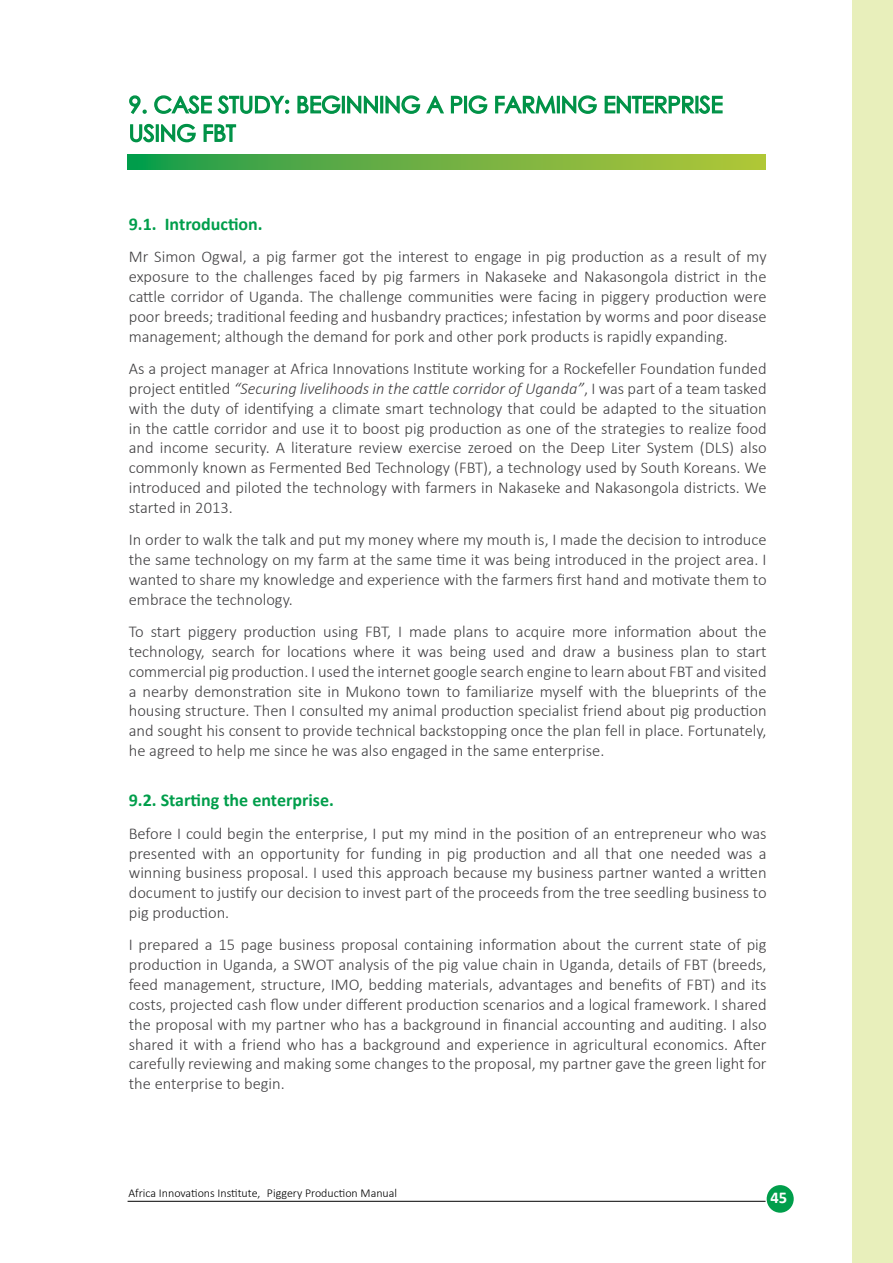
<style>
.page{position:relative;width:893px;height:1263px;background:#fff}
.page>*{position:absolute;margin:0;border:0;box-sizing:border-box;transform-origin:0 0}
.t1{font:22.5px/28.5px "Century Gothic";color:#009247}
.t2{font:700 18px "Calibri";color:#009e4b}
.t3{font:300 16.5px/19.8px "Calibri";color:#414042;text-align:justify}
.t4{font:700 16.5px "Calibri";color:#fff}
.t5{font:300 12px "Calibri";color:#000}
.s1{font-style:italic}
</style>
<div class="page">
<div style="left:852px;top:0;width:41px;height:1263px;background:#e8efbb"></div>
<hr style="left:128px;top:1201px;width:638px;height:1px;background:#000">
<div style="left:767px;top:1185px;width:27px;height:28px;background:#009e4b;border-radius:50%"></div>
<svg style="left:297px;top:95px;width:81px;height:19px"></svg>
<div style="left:380px;top:96px;width:3px;height:17px;border:2px solid #009247"></div>
<svg style="left:385px;top:95px;width:103px;height:19px"></svg>
<svg style="left:495px;top:95px;width:102px;height:19px"></svg>
<svg style="left:604px;top:95px;width:119px;height:19px"></svg>
<svg style="left:129px;top:95px;width:161px;height:48px"></svg>
<svg style="left:128px;top:154px;width:637px;height:16px;background:#6bb042"></svg>
<h1 class="t1" style="left:129px;top:90px;width:595px">9. CASE STUDY: BEGINNING A PIG FARMING ENTERPRISE<br>USING FBT</h1>
<p class="t2" style="left:129px;top:212px;width:135px">9.1. Introduction.</p>
<p class="t3" style="left:129px;top:247px;width:639px">Mr Simon Ogwal, a pig farmer got the interest to engage in pig production as a result of my exposure to the challenges faced by pig farmers in Nakaseke and Nakasongola district in the cattle corridor of Uganda. The challenge communities were facing in piggery production were poor breeds; traditional feeding and husbandry practices; infestation by worms and poor disease management; although the demand for pork and other pork products is rapidly expanding.</p>
<p class="t3" style="left:129px;top:359px;width:639px">As a project manager at Africa Innovations Institute working for a Rockefeller Foundation funded project entitled <span class="s1">“Securing livelihoods in the cattle corridor of Uganda”</span>, I was part of a team tasked with the duty of identifying a climate smart technology that could be adapted to the situation in the cattle corridor and use it to boost pig production as one of the strategies to realize food and income security. A literature review exercise zeroed on the Deep Liter System (DLS) also commonly known as Fermented Bed Technology (FBT), a technology used by South Koreans. We introduced and piloted the technology with farmers in Nakaseke and Nakasongola districts. We started in 2013.</p>
<p class="t3" style="left:129px;top:530px;width:639px">In order to walk the talk and put my money where my mouth is, I made the decision to introduce the same technology on my farm at the same time it was being introduced in the project area. I wanted to share my knowledge and experience with the farmers first hand and motivate them to embrace the technology.</p>
<p class="t3" style="left:129px;top:622px;width:639px">To start piggery production using FBT, I made plans to acquire more information about the technology, search for locations where it was being used and draw a business plan to start commercial pig production. I used the internet google search engine to learn about FBT and visited a nearby demonstration site in Mukono town to familiarize myself with the blueprints of the housing structure. Then I consulted my animal production specialist friend about pig production and sought his consent to provide technical backstopping once the plan fell in place. Fortunately, he agreed to help me since he was also engaged in the same enterprise.</p>
<p class="t2" style="left:129px;top:789px;width:207px">9.2. Starting the enterprise.</p>
<p class="t3" style="left:129px;top:823px;width:639px">Before I could begin the enterprise, I put my mind in the position of an entrepreneur who was presented with an opportunity for funding in pig production and all that one needed was a winning business proposal. I used this approach because my business partner wanted a written document to justify our decision to invest part of the proceeds from the tree seedling business to pig production.</p>
<p class="t3" style="left:129px;top:935px;width:639px">I prepared a 15 page business proposal containing information about the current state of pig production in Uganda, a SWOT analysis of the pig value chain in Uganda, details of FBT (breeds, feed management, structure, IMO, bedding materials, advantages and benefits of FBT) and its costs, projected cash flow under different production scenarios and a logical framework. I shared the proposal with my partner who has a background in financial accounting and auditing. I also shared it with a friend who has a background and experience in agricultural economics. After carefully reviewing and making some changes to the proposal, my partner gave the green light for the enterprise to begin.</p>
<p class="t5" style="left:128px;top:1186px;width:270px">Africa Innovations Institute, Piggery Production Manual</p>
<p class="t4" style="left:770px;top:1187px;width:18px">45</p>
</div>
